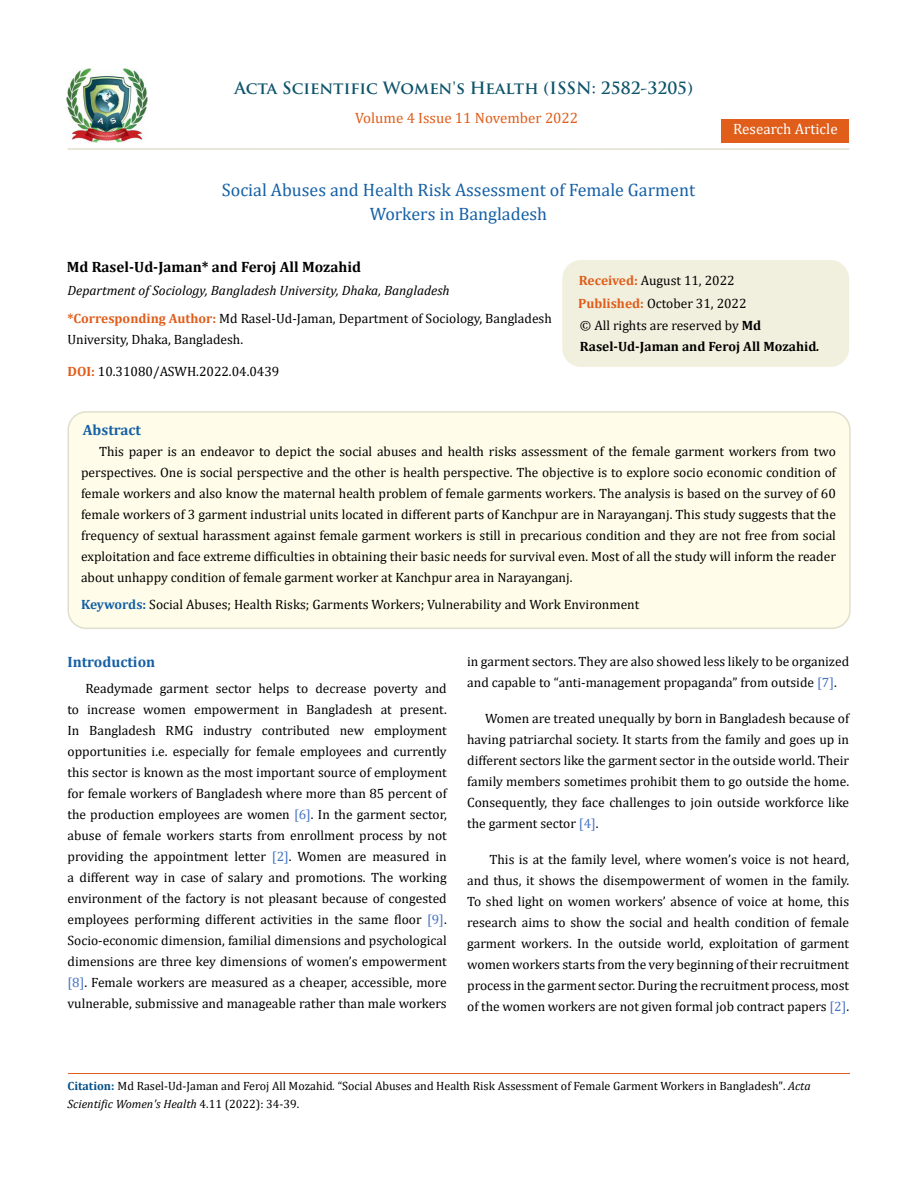
<style>
.page{position:relative;width:917px;height:1188px;background:#fff}
.page>*{position:absolute;margin:0;border:0;box-sizing:border-box;transform-origin:0 0}
.t1{font:18px/24px "Cambria";color:#1560a6;text-align:center}
.t2{font:700 16.5px "Trajan Pro";color:#0e546a}
.t3{font:700 15px "Cambria";color:#000}
.t4{font:15px "Cambria";color:#e05d1a}
.t5{font:700 15px "Cambria";color:#1560a6}
.t6{font:15px "Cambria";color:#fff}
.t7{font:13.5px/21px "Cambria";color:#000;text-align:justify}
.t8{font:italic 13.5px/27.6px "Cambria";color:#000}
.t9{font:700 13.5px/21px "Cambria";color:#000}
.t10{font:12px/18px "Cambria";color:#000}
.s1{font-weight:700;font-style:normal;color:#e05d1a}
.s2{font-style:normal}
.s3{font-weight:700;color:#e05d1a}
.s4{font-weight:400}
.s5{font-style:italic}
.s6{font-weight:700;color:#1560a6}
.s7{color:#4472c4}
.s8{font-weight:700;color:#035089}
</style>
<div class="page">
<img style="left:67px;top:68px;width:80px;height:74px">
<div style="left:721px;top:119px;width:128px;height:23px;background:#e05d1a"></div>
<div style="left:563px;top:261px;width:285px;height:105px;background:#f1f0de;border-radius:18px"></div>
<div style="left:562px;top:260px;width:287px;height:107px;border:2px solid #f1f0de;border-radius:18px"></div>
<div style="left:68px;top:412px;width:781px;height:216px;background:#fffde9;border-radius:18px"></div>
<div style="left:67px;top:411px;width:783px;height:218px;border:2px solid #e0dfcd;border-radius:18px"></div>
<hr style="left:68px;top:1073px;width:781px;height:1px;background:#e05d1a">
<hr style="left:67px;top:148px;width:782px;height:2px;background:#e0dfcd">
<p class="t2" style="left:234px;top:77px;width:460px">Acta Scientific Women's Health (ISSN: 2582-3205)</p>
<p class="t4" style="left:355px;top:109px;width:224px">Volume 4 Issue 11 November 2022</p>
<p class="t6" style="left:733px;top:120px;width:106px">Research Article</p>
<h1 class="t1" style="left:222px;top:178px;width:475px">Social Abuses and Health Risk Assessment of Female Garment<br>Workers in Bangladesh</h1>
<p class="t3" style="left:67px;top:257px;width:296px">Md Rasel-Ud-Jaman* and Feroj All Mozahid</p>
<p class="t8" style="left:67px;top:276px;width:486px">Department of Sociology, Bangladesh University, Dhaka, Bangladesh<br><span class="s1">*Corresponding Author:</span> <span class="s2">Md Rasel-Ud-Jaman, Department of Sociology, Bangladesh</span></p>
<p class="t7" style="left:67px;top:328px;width:177px">University, Dhaka, Bangladesh.</p>
<p class="t7" style="left:578px;top:269px;width:170px;line-height:23px"><span class="s3">Received:</span> August 11, 2022<br><span class="s3">Published:</span> October 31, 2022</p>
<p class="t9" style="left:580px;top:314px;width:241px"><span class="s4">© All rights are reserved by</span> Md<br>Rasel-Ud-Jaman and Feroj All Mozahid<span class="s5">.</span></p>
<p class="t7" style="left:67px;top:361px;width:213px"><span class="s3">DOI:</span> 10.31080/ASWH.2022.04.0439</p>
<p class="t5" style="left:83px;top:420px;width:60px">Abstract</p>
<p class="t7" style="left:81px;top:441px;width:756px;text-indent:18px">This paper is an endeavor to depict the social abuses and health risks assessment of the female garment workers from two perspectives. One is social perspective and the other is health perspective. The objective is to explore socio economic condition of female workers and also know the maternal health problem of female garments workers. The analysis is based on the survey of 60 female workers of 3 garment industrial units located in different parts of Kanchpur are in Narayanganj. This study suggests that the frequency of sextual harassment against female garment workers is still in precarious condition and they are not free from social exploitation and face extreme difficulties in obtaining their basic needs for survival even. Most of all the study will inform the reader about unhappy condition of female garment worker at Kanchpur area in Narayanganj.</p>
<p class="t7" style="left:81px;top:594px;width:560px"><span class="s6">Keywords:</span> Social Abuses; Health Risks; Garments Workers; Vulnerability and Work Environment</p>
<p class="t5" style="left:67px;top:651px;width:89px">Introduction</p>
<p class="t7" style="left:67px;top:678px;width:381px;text-indent:18px">Readymade garment sector helps to decrease poverty and to increase women empowerment in Bangladesh at present.<br>In Bangladesh RMG industry contributed new employment opportunities i.e. especially for female employees and currently this sector is known as the most important source of employment for female workers of Bangladesh where more than 85 percent of the production employees are women <span class="s7">[6]</span>. In the garment sector, abuse of female workers starts from enrollment process by not providing the appointment letter <span class="s7">[2]</span>. Women are measured in a different way in case of salary and promotions. The working environment of the factory is not pleasant because of congested employees performing different activities in the same floor <span class="s7">[9]</span>.<br>Socio-economic dimension, familial dimensions and psychological dimensions are three key dimensions of women’s empowerment <span class="s7">[8]</span>. Female workers are measured as a cheaper, accessible, more vulnerable, submissive and manageable rather than male workers</p>
<p class="t7" style="left:467px;top:651px;width:383px">in garment sectors. They are also showed less likely to be organized and capable to “anti-management propaganda” from outside <span class="s7">[7]</span>.</p>
<p class="t7" style="left:467px;top:708px;width:383px;text-indent:18px">Women are treated unequally by born in Bangladesh because of having patriarchal society. It starts from the family and goes up in different sectors like the garment sector in the outside world. Their family members sometimes prohibit them to go outside the home.<br>Consequently, they face challenges to join outside workforce like the garment sector <span class="s7">[4]</span>.</p>
<p class="t7" style="left:467px;top:849px;width:383px;text-indent:22px">This is at the family level, where women’s voice is not heard, and thus, it shows the disempowerment of women in the family.<br>To shed light on women workers’ absence of voice at home, this research aims to show the social and health condition of female garment workers. In the outside world, exploitation of garment women workers starts from the very beginning of their recruitment process in the garment sector. During the recruitment process, most of the women workers are not given formal job contract papers <span class="s7">[2]</span>.</p>
<p class="t10" style="left:68px;top:1077px;width:744px"><span class="s8">Citation:</span> Md Rasel-Ud-Jaman and Feroj All Mozahid<span class="s5">.</span> “Social Abuses and Health Risk Assessment of Female Garment Workers in Bangladesh". <span class="s5">Acta<br>Scientific Women's Health</span> 4.11 (2022): 34-39.</p>
</div>
